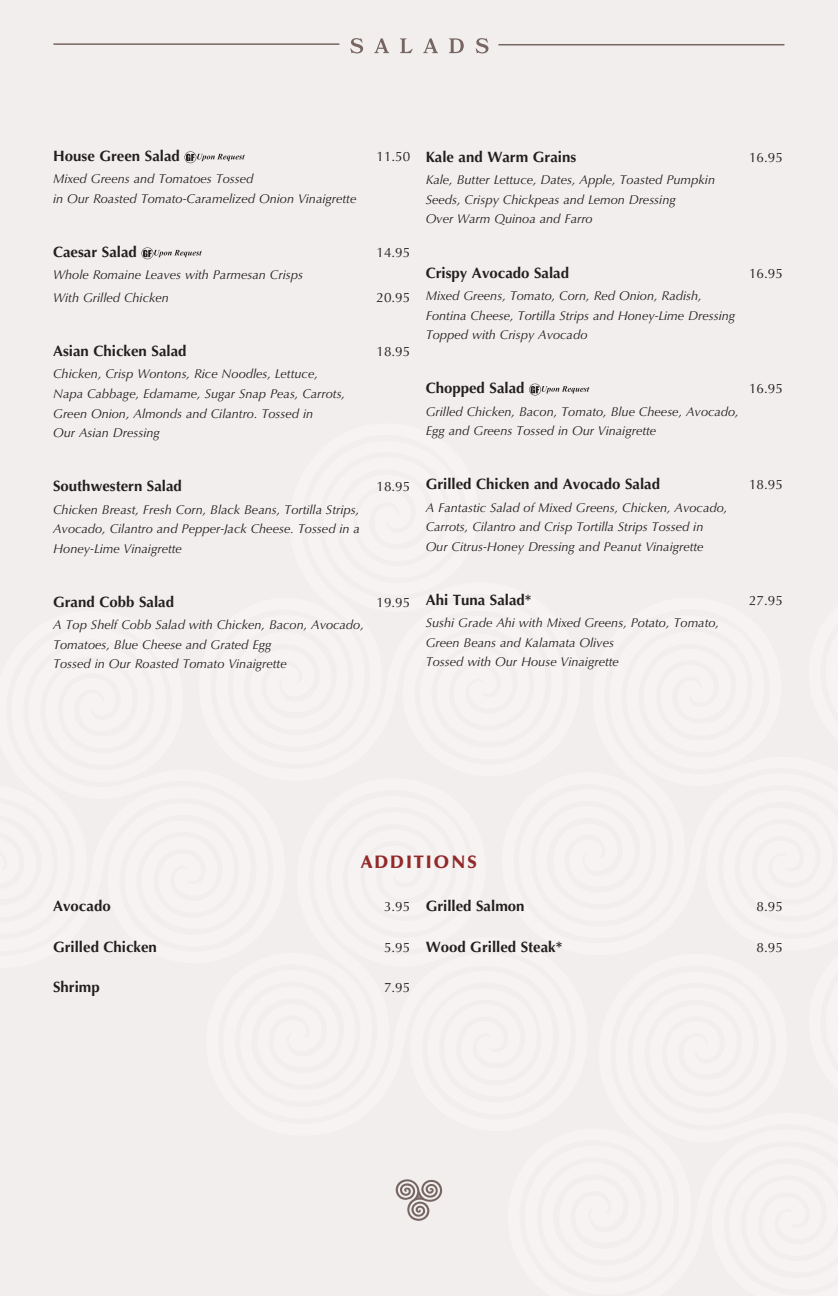
<style>
.page{position:relative;width:838px;height:1296px;background:#fff}
.page>*{position:absolute;margin:0;border:0;box-sizing:border-box;transform-origin:0 0}
.Subhead_1{font:900 18px "Optima LT Pro";letter-spacing:.1em;color:#922929}
.Dish_item{font:700 15px "Optima LT Pro";color:#231f20}
.Description{font:700 15px "Optima LT Pro";color:#231f20}
.Dish_item-2{font:13.5px "Optima LT Pro";color:#231f20}
.Description-2{font:13.5px "Optima LT Pro";color:#231f20}
.Description-3{font:italic 12.75px/19.5px "Optima LT Pro";color:#231f20}
</style>
<div class="page">
<div style="left:0;top:0;width:837px;height:1295px;background:#f3eeee"></div>
<svg style="left:395px;top:1179px;width:47px;height:42px"></svg>
<svg style="left:184px;top:151px;width:61px;height:12px"></svg>
<svg style="left:141px;top:247px;width:61px;height:12px"></svg>
<svg style="left:529px;top:383px;width:60px;height:12px"></svg>
<hr style="left:53px;top:43px;width:286px;height:2px;background:#766662">
<hr style="left:498px;top:44px;width:286px;height:1px;background:#766662">
<svg style="left:350px;top:38px;width:138px;height:15px"></svg>
<p class="Dish_item" style="left:53px;top:146px;width:128px">House Green Salad</p>
<p class="Dish_item-2" style="left:376px;top:148px;width:35px">11.50</p>
<p class="Description-3" style="left:53px;top:169px;width:305px">Mixed Greens and Tomatoes Tossed<br>in Our Roasted Tomato-Caramelized Onion Vinaigrette</p>
<p class="Dish_item" style="left:53px;top:242px;width:85px">Caesar Salad</p>
<p class="Dish_item-2" style="left:376px;top:244px;width:35px">14.95</p>
<p class="Description-3" style="left:53px;top:265px;width:251px">Whole Romaine Leaves with Parmesan Crisps</p>
<p class="Description-3" style="left:53px;top:288px;width:117px">With Grilled Chicken</p>
<p class="Description-2" style="left:376px;top:289px;width:35px">20.95</p>
<p class="Dish_item" style="left:53px;top:341px;width:135px">Asian Chicken Salad</p>
<p class="Dish_item-2" style="left:376px;top:343px;width:35px">18.95</p>
<p class="Description-3" style="left:53px;top:364px;width:293px">Chicken, Crisp Wontons, Rice Noodles, Lettuce, Napa Cabbage, Edamame, Sugar Snap Peas, Carrots, Green Onion, Almonds and Cilantro. Tossed in<br>Our Asian Dressing</p>
<p class="Dish_item" style="left:53px;top:476px;width:130px">Southwestern Salad</p>
<p class="Dish_item-2" style="left:376px;top:478px;width:35px">18.95</p>
<p class="Description-3" style="left:53px;top:499px;width:308px;text-align:justify">Chicken Breast, Fresh Corn, Black Beans, Tortilla Strips, Avocado, Cilantro and Pepper-Jack Cheese. Tossed in a Honey-Lime Vinaigrette</p>
<p class="Dish_item" style="left:53px;top:592px;width:122px">Grand Cobb Salad</p>
<p class="Dish_item-2" style="left:376px;top:593px;width:35px">19.95</p>
<p class="Description-3" style="left:53px;top:615px;width:312px">A Top Shelf Cobb Salad with Chicken, Bacon, Avocado,<br>Tomatoes, Blue Cheese and Grated Egg<br>Tossed in Our Roasted Tomato Vinaigrette</p>
<p class="Dish_item" style="left:425px;top:147px;width:152px">Kale and Warm Grains</p>
<p class="Dish_item-2" style="left:749px;top:149px;width:35px">16.95</p>
<p class="Description-3" style="left:425px;top:170px;width:291px">Kale, Butter Lettuce, Dates, Apple, Toasted Pumpkin<br>Seeds, Crispy Chickpeas and Lemon Dressing<br>Over Warm Quinoa and Farro</p>
<p class="Dish_item" style="left:425px;top:263px;width:145px">Crispy Avocado Salad</p>
<p class="Dish_item-2" style="left:749px;top:264px;width:35px">16.95</p>
<p class="Description-3" style="left:425px;top:286px;width:311px">Mixed Greens, Tomato, Corn, Red Onion, Radish,<br>Fontina Cheese, Tortilla Strips and Honey-Lime Dressing<br>Topped with Crispy Avocado</p>
<p class="Dish_item" style="left:425px;top:378px;width:100px">Chopped Salad</p>
<p class="Dish_item-2" style="left:749px;top:380px;width:35px">16.95</p>
<p class="Description-3" style="left:425px;top:401px;width:314px">Grilled Chicken, Bacon, Tomato, Blue Cheese, Avocado,<br>Egg and Greens Tossed in Our Vinaigrette</p>
<p class="Description" style="left:425px;top:474px;width:236px">Grilled Chicken and Avocado Salad</p>
<p class="Description-2" style="left:749px;top:476px;width:35px">18.95</p>
<p class="Description-3" style="left:425px;top:497px;width:303px">A Fantastic Salad of Mixed Greens, Chicken, Avocado,<br>Carrots, Cilantro and Crisp Tortilla Strips Tossed in<br>Our Citrus-Honey Dressing and Peanut Vinaigrette</p>
<p class="Dish_item" style="left:425px;top:590px;width:107px">Ahi Tuna Salad*</p>
<p class="Dish_item-2" style="left:749px;top:591px;width:35px">27.95</p>
<p class="Description-3" style="left:425px;top:613px;width:295px">Sushi Grade Ahi with Mixed Greens, Potato, Tomato,<br>Green Beans and Kalamata Olives<br>Tossed with Our House Vinaigrette</p>
<p class="Subhead_1" style="left:360px;top:850px;width:118px">ADDITIONS</p>
<p class="Dish_item" style="left:53px;top:896px;width:59px">Avocado</p>
<p class="Dish_item-2" style="left:384px;top:898px;width:28px">3.95</p>
<p class="Dish_item" style="left:53px;top:937px;width:105px">Grilled Chicken</p>
<p class="Dish_item-2" style="left:384px;top:938px;width:28px">5.95</p>
<p class="Description" style="left:53px;top:977px;width:48px">Shrimp</p>
<p class="Description-2" style="left:384px;top:979px;width:28px">7.95</p>
<p class="Dish_item" style="left:425px;top:896px;width:100px">Grilled Salmon</p>
<p class="Dish_item-2" style="left:756px;top:898px;width:28px">8.95</p>
<p class="Dish_item" style="left:425px;top:937px;width:138px">Wood Grilled Steak*</p>
<p class="Dish_item-2" style="left:756px;top:938px;width:28px">8.95</p>
</div>
